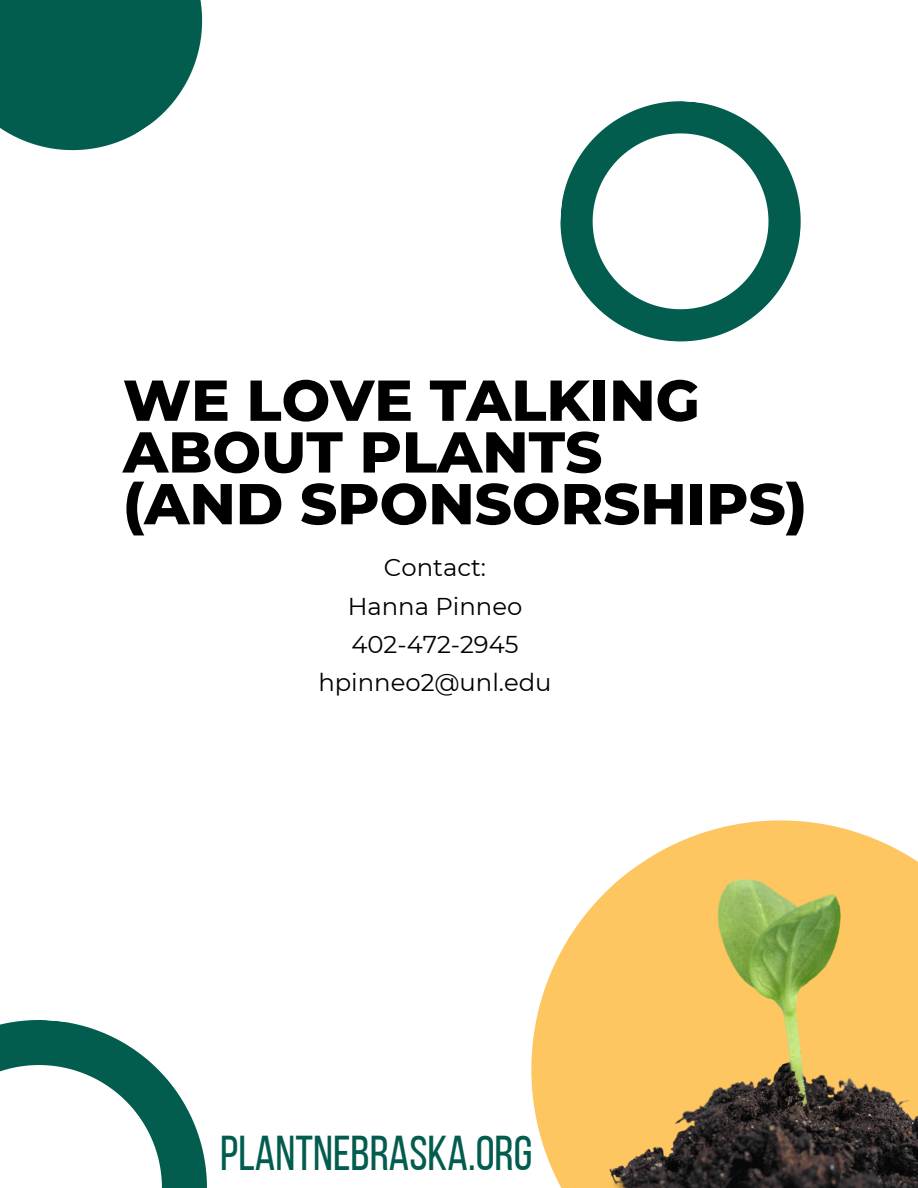
<style>
.page{position:relative;width:918px;height:1188px;background:#fff}
.page>*{position:absolute;margin:0;border:0;box-sizing:border-box;transform-origin:0 0}
.t1{font:800 57.45px/51.8px "Montserrat";color:#000}
.t2{font:48.75px "Bebas Neue";color:#025d4e}
.t3{font:24.3px "Montserrat";color:#000}
</style>
<div class="page">
<svg style="left:0;top:0;width:203px;height:151px;background:#237265"></svg>
<svg style="left:531px;top:820px;width:387px;height:368px;fill:#fec661"></svg>
<svg style="left:0;top:1020px;width:207px;height:168px"></svg>
<svg style="left:560px;top:101px;width:241px;height:241px"></svg>
<img style="left:606px;top:878px;width:312px;height:310px">
<p class="t1" style="left:123px;top:374px;width:685px">WE LOVE TALKING<br>ABOUT PLANTS<br>(AND SPONSORSHIPS)</p>
<h1 class="t3" style="left:384px;top:553px;width:104px">Contact:</h1>
<p class="t3" style="left:348px;top:591px;width:176px">Hanna Pinneo</p>
<p class="t3" style="left:351px;top:629px;width:169px">402-472-2945</p>
<p class="t3" style="left:318px;top:668px;width:235px">hpinneo2@unl.edu</p>
<p class="t2" style="left:220px;top:1133px;width:314px">PLANTNEBRASKA.ORG</p>
</div>
